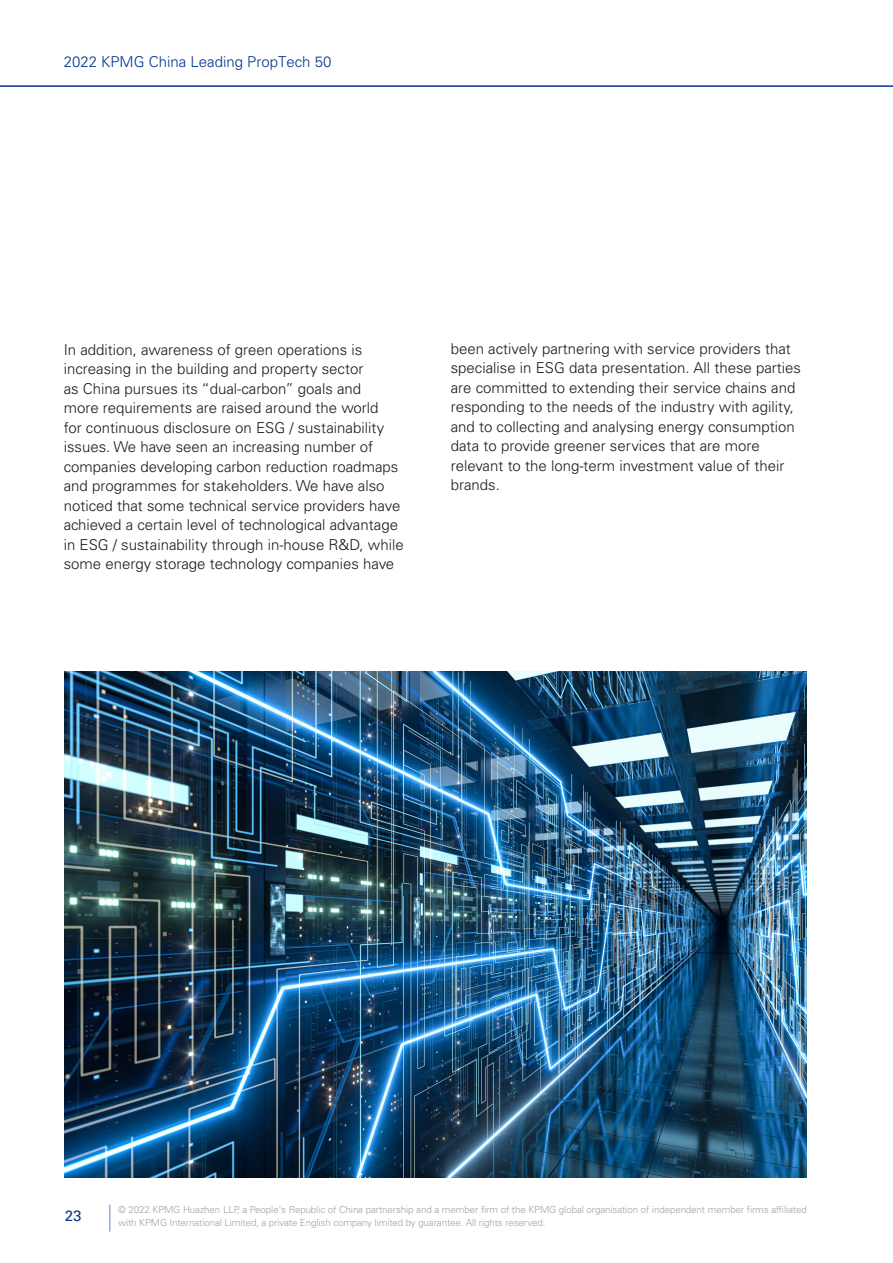
<style>
.page{position:relative;width:893px;height:1263px;background:#fff}
.page>*{position:absolute;margin:0;border:0;box-sizing:border-box;transform-origin:0 0}
.t1{font:300 15px/19.5px "Univers LT Std";color:#231916}
.t2{font:300 15px "Univers LT Std";color:#00348d}
.t3{font:15px "Univers 55 Roman";color:#00348d}
.t4{font:300 9.75px/13.5px "Univers LT Std";letter-spacing:-.01em;color:#a3a3a3}
</style>
<div class="page">
<hr style="left:0;top:85px;width:893px;height:2px;background:#00348d">
<svg style="left:109px;top:1204px;width:1px;height:27px"></svg>
<img style="left:65px;top:672px;width:742px;height:506px">
<p class="t2" style="left:64px;top:52px;width:269px">2022 KPMG China Leading PropTech 50</p>
<p class="t1" style="left:64px;top:339px;width:341px">In addition, awareness of green operations is increasing in the building and property sector<br>as China pursues its “dual-carbon” goals and<br>more requirements are raised around the world<br>for continuous disclosure on ESG / sustainability issues. We have seen an increasing number of companies developing carbon reduction roadmaps and programmes for stakeholders. We have also noticed that some technical service providers have achieved a certain level of technological advantage in ESG / sustainability through in-house R&amp;D, while some energy storage technology companies have</p>
<p class="t1" style="left:451px;top:339px;width:352px">been actively partnering with service providers that specialise in ESG data presentation. All these parties are committed to extending their service chains and responding to the needs of the industry with agility, and to collecting and analysing energy consumption data to provide greener services that are more relevant to the long-term investment value of their brands.</p>
<p class="t3" style="left:65px;top:1206px;width:18px">23</p>
<p class="t4" style="left:118px;top:1202px;width:690px">© 2022 KPMG Huazhen LLP, a People's Republic of China partnership and a member firm of the KPMG global organisation of independent member firms affiliated with KPMG International Limited, a private English company limited by guarantee. All rights reserved.</p>
</div>
